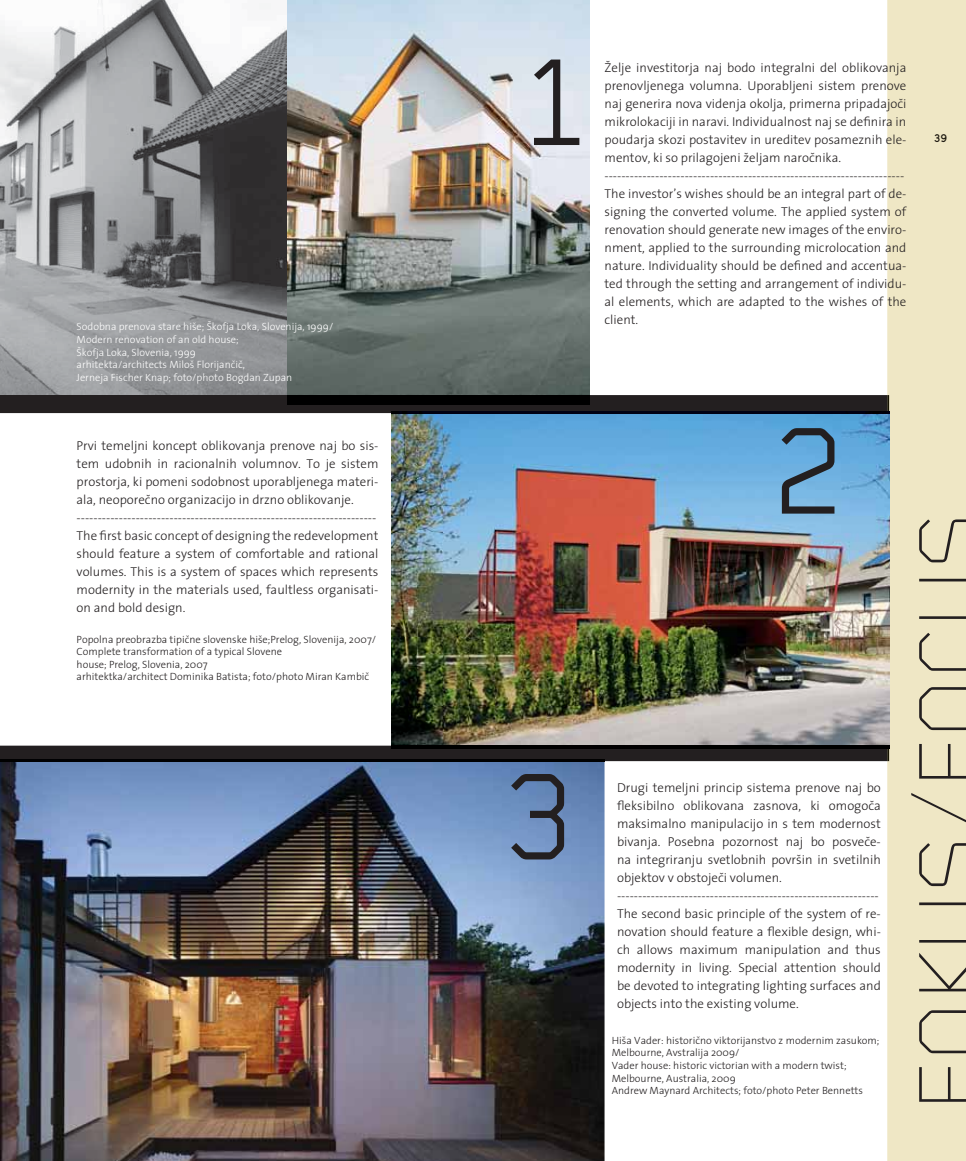
<style>
.page{position:relative;width:966px;height:1161px;background:#fff}
.page>*{position:absolute;margin:0;border:0;box-sizing:border-box;transform-origin:0 0}
.t1{font:128.1px "Foundry Gridnik CE";color:#231f20}
.t2{font:300 90px "Foundry Gridnik CE";color:#231f20}
.t3{font:300 12.9px/18px "Slo The Sans";color:#231f20}
.t4{font:700 12px "Generell TWCE";color:#231f20}
.t5{font:300 10.5px/12.6px "Slo The Sans";color:#231f20}
.t6{font:300 10.5px/12.6px "Slo The Sans";color:#fff}
</style>
<div class="page">
<img style="left:0;top:0;width:288px;height:395px">
<img style="left:0;top:761px;width:604px;height:400px">
<div style="left:887px;top:0;width:78px;height:1161px;background:#efe7c5"></div>
<div style="left:934px;top:134px;width:12px;height:8px;background:#efe7c5"></div>
<img style="left:288px;top:0;width:301px;height:395px">
<img style="left:391px;top:413px;width:497px;height:333px">
<svg style="left:0;top:395px;width:888px;height:18px;background:#1a1719"></svg>
<svg style="left:0;top:746px;width:888px;height:15px;background:#1b1819"></svg>
<p class="t6" style="left:77px;top:321px;width:258px">Sodobna prenova stare hiπe; ©kofja Loka, Slovenija, 1999/ Modern renovation of an old house;<br>©kofja Loka, Slovenia, 1999<br>arhitekta/architects Miloπ FlorijanËiË,<br>Jerneja Fischer Knap; foto/photo Bogdan Zupan</p>
<p class="t3" style="left:77px;top:438px;width:303px">Prvi temeljni koncept oblikovanja prenove naj bo sis&shy;tem udobnih in racionalnih volumnov. To je sistem prostorja, ki pomeni sodobnost uporabljenega materi&shy;ala, neoporeËno organizacijo in drzno oblikovanje. ----------------------------------------------------------------------- The first basic concept of designing the redevelopment should feature a system of comfortable and rational volumes. This is a system of spaces which represents modernity in the materials used, faultless organisati&shy;on and bold design.</p>
<p class="t5" style="left:77px;top:633px;width:301px">Popolna preobrazba tipiËne slovenske hiπe;Prelog, Slovenija, 2007/ Complete transformation of a typical Slovene<br>house; Prelog, Slovenia, 2007<br>arhitektka/architect Dominika Batista; foto/photo Miran KambiË</p>
<h1 class="t1" style="left:517px;top:26px;width:79px">1</h1>
<p class="t3" style="left:604px;top:60px;width:303px">Æelje investitorja naj bodo integralni del oblikovanja prenovljenega volumna. Uporabljeni sistem prenove naj generira nova videnja okolja, primerna pripadajoËi mikrolokaciji in naravi. Individualnost naj se definira in poudarja skozi postavitev in ureditev posameznih ele&shy;mentov, ki so prilagojeni æeljam naroËnika. ----------------------------------------------------------------------- The investor’s wishes should be an integral part of de&shy;signing the converted volume. The applied system of renovation should generate new images of the enviro&shy;nment, applied to the surrounding microlocation and nature. Individuality should be defined and accentua&shy;ted through the setting and arrangement of individu&shy;al elements, which are adapted to the wishes of the client.</p>
<p class="t4" style="left:934px;top:131px;width:14px">39</p>
<h1 class="t1" style="left:499px;top:740px;width:79px">3</h1>
<h1 class="t1" style="left:769px;top:394px;width:79px">2</h1>
<p class="t3" style="left:617px;top:780px;width:265px">Drugi temeljni princip sistema prenove naj bo fleksibilno oblikovana zasnova, ki omogoËa maksimalno manipulacijo in s tem modernost bivanja. Posebna pozornost naj bo posveËe&shy;na integriranju svetlobnih povrπin in svetilnih objektov v obstojeËi volumen. -------------------------------------------------------------- The second basic principle of the system of re&shy;novation should feature a flexible design, whi&shy;ch allows maximum manipulation and thus modernity in living. Special attention should be devoted to integrating lighting surfaces and objects into the existing volume.</p>
<p class="t5" style="left:611px;top:1035px;width:269px">Hiπa Vader: historiËno viktorijanstvo z modernim zasukom; Melbourne, Avstralija 2009/<br>Vader house: historic victorian with a modern twist; Melbourne, Australia, 2009<br>Andrew Maynard Architects; foto/photo Peter Bennetts</p>
<h2 class="t2" style="left:895px;top:1112px;width:601px;rotate:-90deg">FOKUS/FOCUS</h2>
</div>
